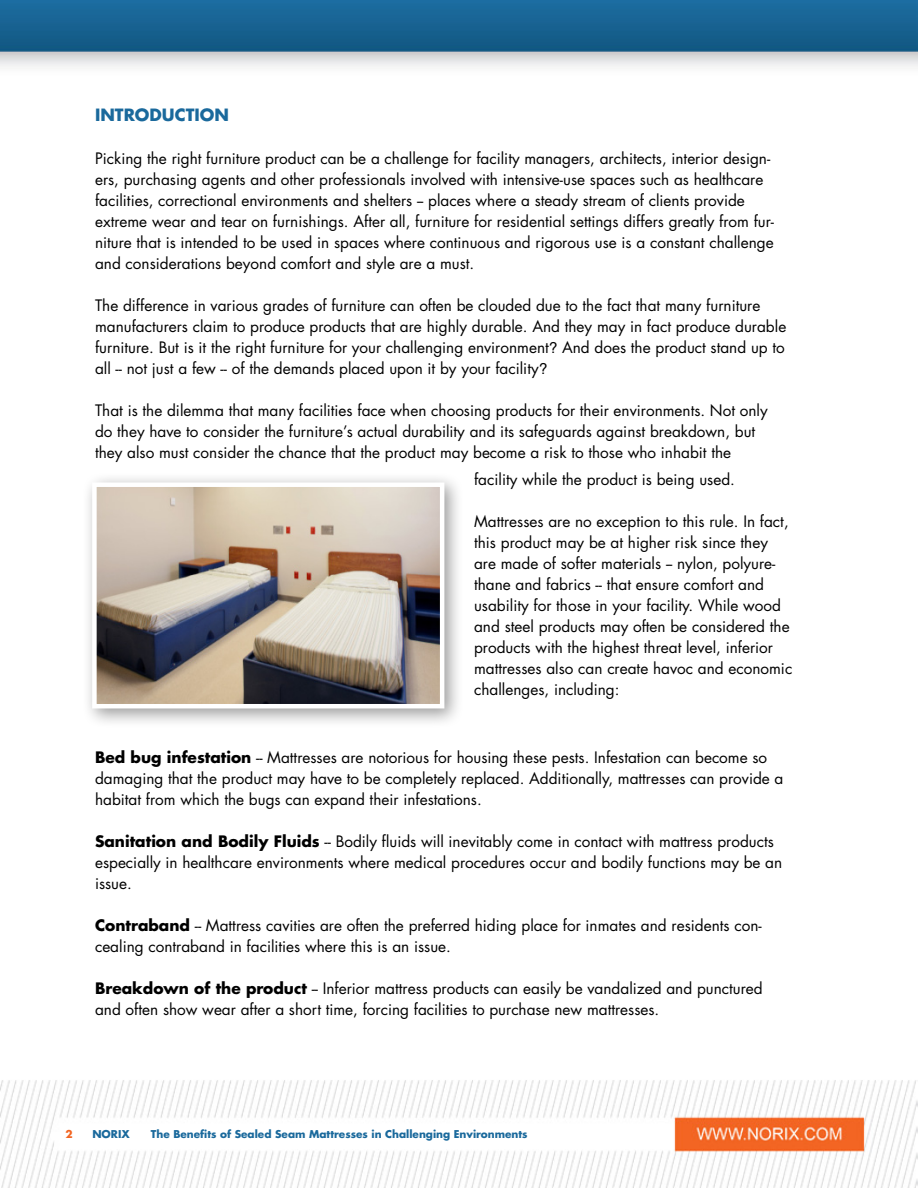
<style>
.page{position:relative;width:918px;height:1188px;background:#fff}
.page>*{position:absolute;margin:0;border:0;box-sizing:border-box;transform-origin:0 0}
.t1{font:700 16.5px "Futura Std";color:#1a699c}
.t2{font:15.3px/21px "Futura Std";color:#000}
.t3{font:700 10.5px "Futura Std";color:#1a699c}
.t4{font:700 10.5px "Futura Std";color:#f26522}
.s1{font-family:"Helvetica"}
.s2{font-weight:700}
</style>
<div class="page">
<img style="left:0;top:0;width:918px;height:1188px">
<div style="left:82px;top:472px;width:383px;height:256px;background:#000;opacity:.4"></div>
<img style="left:97px;top:487px;width:342px;height:216px">
<div style="left:92px;top:482px;width:352px;height:226px;border:4px solid #fff"></div>
<p class="t1" style="left:95px;top:103px;width:135px">INTRODUCTION</p>
<p class="t2" style="left:95px;top:148px;width:680px">Picking the right furniture product can be a challenge for facility managers, architects, interior design&shy;ers, purchasing agents and other professionals involved with intensive-use spaces such as healthcare facilities, correctional environments and shelters -- places where a steady stream of clients provide extreme wear and tear on furnishings. After all, furniture for residential settings differs greatly from fur&shy;niture that is intended to be used in spaces where continuous and rigorous use is a constant challenge and considerations beyond comfort and style are a must.</p>
<p class="t2" style="left:95px;top:295px;width:693px">The difference in various grades of furniture can often be clouded due to the fact that many furniture manufacturers claim to produce products that are highly durable. And they may in fact produce durable furniture. But is it the right furniture for your challenging environment<span class="s1">?</span> And does the product stand up to all -- not just a few -- of the demands placed upon it by your facility<span class="s1">?</span></p>
<p class="t2" style="left:95px;top:400px;width:674px">That is the dilemma that many facilities face when choosing products for their environments. Not only do they have to consider the furniture’s actual durability and its safeguards against breakdown, but they also must consider the chance that the product may become a risk to those who inhabit the</p>
<p class="t2" style="left:474px;top:469px;width:262px">facility while the product is being used.</p>
<p class="t2" style="left:474px;top:511px;width:320px">Mattresses are no exception to this rule. In fact, this product may be at higher risk since they are made of softer materials -- nylon, polyure&shy;thane and fabrics -- that ensure comfort and usability for those in your facility. While wood and steel products may often be considered the products with the highest threat level, inferior mattresses also can create havoc and economic challenges, including:</p>
<p class="t2" style="left:95px;top:747px;width:690px"><span class="s2">Bed bug infestation</span> -- Mattresses are notorious for housing these pests. Infestation can become so damaging that the product may have to be completely replaced. Additionally, mattresses can provide a habitat from which the bugs can expand their infestations.</p>
<p class="t2" style="left:95px;top:831px;width:689px"><span class="s2">Sanitation and Bodily Fluids</span> -- Bodily fluids will inevitably come in contact with mattress products especially in healthcare environments where medical procedures occur and bodily functions may be an issue.</p>
<p class="t2" style="left:95px;top:915px;width:668px"><span class="s2">Contraband</span> -- Mattress cavities are often the preferred hiding place for inmates and residents con&shy;cealing contraband in facilities where this is an issue.</p>
<p class="t2" style="left:95px;top:978px;width:669px"><span class="s2">Breakdown of the product</span> -- Inferior mattress products can easily be vandalized and punctured and often show wear after a short time, forcing facilities to purchase new mattresses.</p>
<p class="t4" style="left:65px;top:1127px;width:9px">2</p>
<p class="t3" style="left:92px;top:1127px;width:39px">NORIX</p>
<p class="t3" style="left:151px;top:1127px;width:378px">The Benefits of Sealed Seam Mattresses in Challenging Environments</p>
</div>
